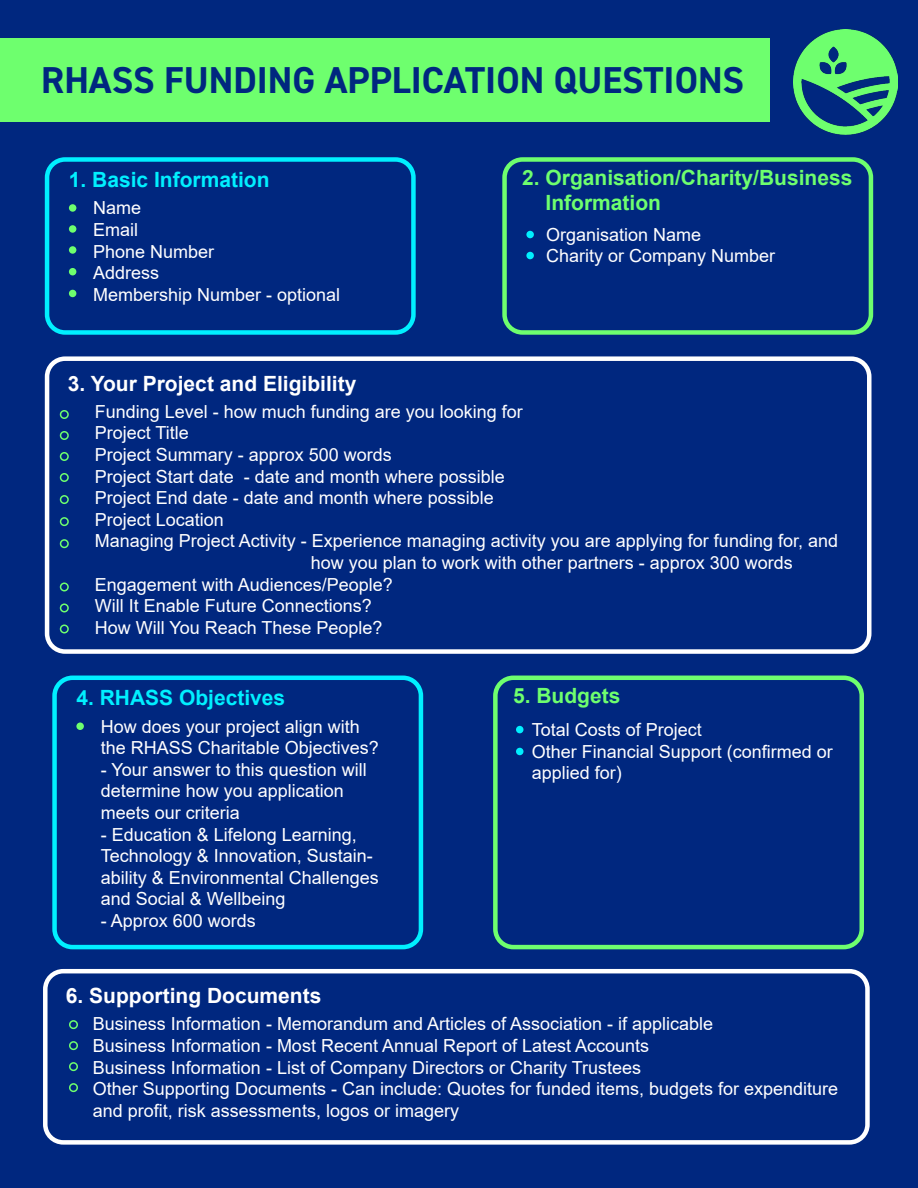
<style>
.page{position:relative;width:918px;height:1188px;background:#00277f}
.page>*{position:absolute;margin:0;border:0;box-sizing:border-box;transform-origin:0 0}
.t1{font:700 37.5px "DIN2014";color:#00277f}
.t2{font:700 21px/25.2px "Arial";color:#6eff6e}
.t3{font:700 21px "Arial";color:#fff}
.t4{font:700 21px "Arial";color:#00f0ff}
.t5{font:18px/21.6px "Arial";color:#fff}
</style>
<div class="page">
<div style="left:0;top:38px;width:770px;height:84px;background:#6eff6e"></div>
<img style="left:794px;top:30px;width:104px;height:105px">
<div style="left:69px;top:204px;width:7px;height:8px;background:#6eff6e;border-radius:50%"></div>
<div style="left:45px;top:157px;width:371px;height:178px;border:4px solid #00f0ff;border-radius:18px"></div>
<div style="left:69px;top:225px;width:7px;height:8px;background:#6eff6e;border-radius:50%"></div>
<div style="left:69px;top:246px;width:7px;height:8px;background:#6eff6e;border-radius:50%"></div>
<div style="left:69px;top:268px;width:7px;height:7px;background:#6eff6e;border-radius:50%"></div>
<div style="left:69px;top:290px;width:7px;height:7px;background:#6eff6e;border-radius:50%"></div>
<div style="left:502px;top:157px;width:371px;height:178px;border:4px solid #6eff6e;border-radius:18px"></div>
<div style="left:526px;top:231px;width:8px;height:7px;background:#00f0ff;border-radius:50%"></div>
<div style="left:526px;top:252px;width:8px;height:7px;background:#00f0ff;border-radius:50%"></div>
<div style="left:45px;top:356px;width:826px;height:298px;border:4px solid #fff;border-radius:18px"></div>
<div style="left:60px;top:410px;width:9px;height:9px;border:2px solid #6eff6e;border-radius:50%"></div>
<div style="left:60px;top:431px;width:9px;height:9px;border:2px solid #6eff6e;border-radius:50%"></div>
<div style="left:60px;top:452px;width:9px;height:9px;border:2px solid #6eff6e;border-radius:50%"></div>
<div style="left:60px;top:473px;width:9px;height:9px;border:2px solid #6eff6e;border-radius:50%"></div>
<div style="left:60px;top:495px;width:9px;height:9px;border:2px solid #6eff6e;border-radius:50%"></div>
<div style="left:60px;top:517px;width:9px;height:9px;border:2px solid #6eff6e;border-radius:50%"></div>
<div style="left:60px;top:539px;width:9px;height:9px;border:2px solid #6eff6e;border-radius:50%"></div>
<div style="left:60px;top:582px;width:9px;height:9px;border:2px solid #6eff6e;border-radius:50%"></div>
<div style="left:60px;top:603px;width:9px;height:9px;border:2px solid #6eff6e;border-radius:50%"></div>
<div style="left:60px;top:624px;width:9px;height:9px;border:2px solid #6eff6e;border-radius:50%"></div>
<div style="left:76px;top:723px;width:8px;height:7px;background:#6eff6e;border-radius:50%"></div>
<div style="left:52px;top:676px;width:371px;height:273px;border:4px solid #00f0ff;border-radius:18px"></div>
<div style="left:493px;top:676px;width:371px;height:273px;border:4px solid #6eff6e;border-radius:18px"></div>
<div style="left:516px;top:726px;width:8px;height:7px;background:#00f0ff;border-radius:50%"></div>
<div style="left:516px;top:748px;width:8px;height:7px;background:#00f0ff;border-radius:50%"></div>
<div style="left:43px;top:969px;width:827px;height:176px;border:4px solid #fff;border-radius:18px"></div>
<div style="left:69px;top:1020px;width:9px;height:9px;border:2px solid #6eff6e;border-radius:50%"></div>
<div style="left:69px;top:1041px;width:9px;height:9px;border:2px solid #6eff6e;border-radius:50%"></div>
<div style="left:69px;top:1062px;width:9px;height:9px;border:2px solid #6eff6e;border-radius:50%"></div>
<div style="left:69px;top:1083px;width:9px;height:9px;border:2px solid #6eff6e;border-radius:50%"></div>
<p class="t1" style="left:41px;top:56px;width:704px">RHASS FUNDING APPLICATION QUESTIONS</p>
<p class="t4" style="left:69px;top:164px;width:202px">1. Basic Information</p>
<p class="t5" style="left:93px;top:197px;width:50px">Name</p>
<p class="t5" style="left:93px;top:219px;width:46px">Email</p>
<p class="t5" style="left:93px;top:240px;width:123px">Phone Number</p>
<p class="t5" style="left:93px;top:262px;width:68px">Address</p>
<p class="t5" style="left:93px;top:283px;width:249px">Membership Number - optional</p>
<p class="t2" style="left:546px;top:165px;width:308px;text-indent:-23px">2. Organisation/Charity/Business<br>Information</p>
<p class="t5" style="left:546px;top:223px;width:157px">Organisation Name</p>
<p class="t5" style="left:546px;top:245px;width:231px">Charity or Company Number</p>
<p class="t3" style="left:68px;top:368px;width:290px">3. Your Project and Eligibility</p>
<p class="t5" style="left:95px;top:401px;width:430px">Funding Level - how much funding are you looking for</p>
<p class="t5" style="left:95px;top:422px;width:96px">Project Title</p>
<p class="t5" style="left:95px;top:444px;width:299px">Project Summary - approx 500 words</p>
<p class="t5" style="left:95px;top:465px;width:412px">Project Start date - date and month where possible</p>
<p class="t5" style="left:95px;top:487px;width:401px">Project End date - date and month where possible</p>
<p class="t5" style="left:95px;top:509px;width:131px">Project Location</p>
<p class="t5" style="left:95px;top:530px;width:745px">Managing Project Activity - Experience managing activity you are applying for funding for, and</p>
<p class="t5" style="left:311px;top:552px;width:484px">how you plan to work with other partners - approx 300 words</p>
<p class="t5" style="left:95px;top:573px;width:300px">Engagement with Audiences/People?</p>
<p class="t5" style="left:95px;top:595px;width:279px">Will It Enable Future Connections?</p>
<p class="t5" style="left:95px;top:617px;width:289px">How Will You Reach These People?</p>
<p class="t4" style="left:76px;top:683px;width:210px">4. RHASS Objectives</p>
<p class="t5" style="left:101px;top:715px;width:280px">How does your project align with the RHASS Charitable Objectives?</p>
<p class="t5" style="left:101px;top:759px;width:268px">- Your answer to this question will determine how you application meets our criteria</p>
<p class="t5" style="left:101px;top:823px;width:280px">- Education &amp; Lifelong Learning,<br>Technology &amp; Innovation, Sustain&shy;ability &amp; Environmental Challenges and Social &amp; Wellbeing</p>
<p class="t5" style="left:101px;top:910px;width:157px">- Approx 600 words</p>
<p class="t2" style="left:513px;top:683px;width:109px">5. Budgets</p>
<p class="t5" style="left:532px;top:719px;width:172px">Total Costs of Project</p>
<p class="t5" style="left:532px;top:740px;width:303px">Other Financial Support (confirmed or applied for)</p>
<p class="t3" style="left:66px;top:981px;width:257px">6. Supporting Documents</p>
<p class="t5" style="left:93px;top:1013px;width:622px">Business Information - Memorandum and Articles of Association - if applicable</p>
<p class="t5" style="left:93px;top:1035px;width:558px">Business Information - Most Recent Annual Report of Latest Accounts</p>
<p class="t5" style="left:93px;top:1056px;width:550px">Business Information - List of Company Directors or Charity Trustees</p>
<p class="t5" style="left:93px;top:1078px;width:747px">Other Supporting Documents - Can include: Quotes for funded items, budgets for expenditure and profit, risk assessments, logos or imagery</p>
</div>
